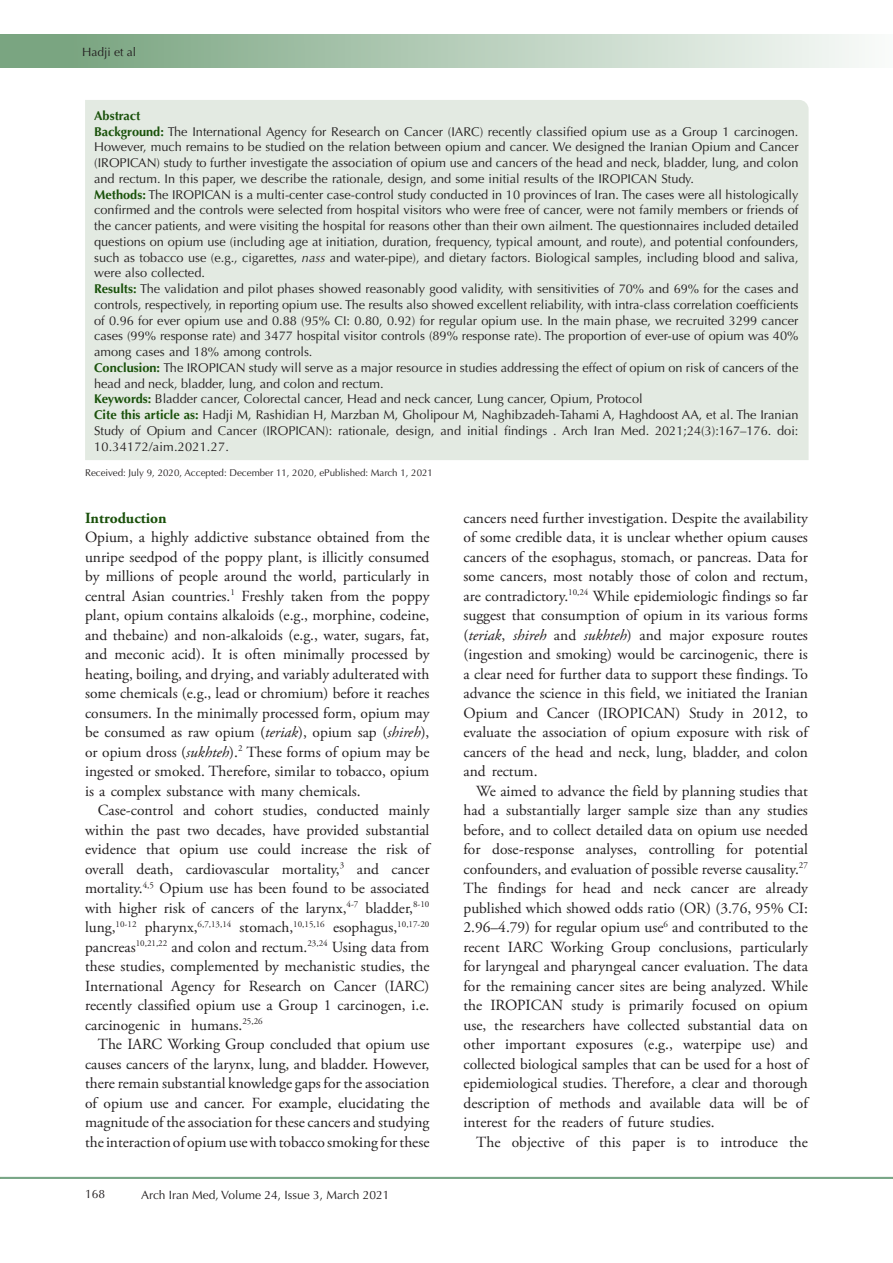
<style>
.page{position:relative;width:893px;height:1263px;background:#fff}
.page>*{position:absolute;margin:0;border:0;box-sizing:border-box;transform-origin:0 0}
.t1{font:15.45px/19.5px "Adobe Garamond Pro";color:#231f20;text-align:justify}
.t2{font:700 15.45px "Adobe Garamond Pro";color:#19500a}
.t3{font:12.75px/15.8px "Optima LT Std";color:#231f20;text-align:justify}
.t4{font:700 12.75px "Optima LT Std";color:#19510a}
.t5{font:12px "Optima LT Std";color:#231f20}
.t6{font:9.75px "Optima LT Std";color:#231f20}
.s1{font-weight:700;color:#19510a}
.s2{font-style:italic}
.s3{font-weight:700;color:#19500a}
</style>
<div class="page">
<div style="left:0;top:1177px;width:893px;height:2px;background:#0099e5;border:1px solid #7aa581"></div>
<div style="left:0;top:35px;width:893px;height:33px;background:linear-gradient(to right,#719f78,#f9fbf9)"></div>
<div style="left:85px;top:100px;width:724px;height:360px;background:#e3eae2"></div>
<p class="t5" style="left:82px;top:45px;width:56px">Hadji et al</p>
<p class="t4" style="left:94px;top:108px;width:48px">Abstract</p>
<p class="t3" style="left:94px;top:124px;width:706px"><span class="s1">Background:</span> The International Agency for Research on Cancer (IARC) recently classified opium use as a Group 1 carcinogen.<br>However, much remains to be studied on the relation between opium and cancer. We designed the Iranian Opium and Cancer (IROPICAN) study to further investigate the association of opium use and cancers of the head and neck, bladder, lung, and colon and rectum. In this paper, we describe the rationale, design, and some initial results of the IROPICAN Study.</p>
<p class="t3" style="left:94px;top:187px;width:706px"><span class="s1">Methods:</span> The IROPICAN is a multi-center case-control study conducted in 10 provinces of Iran. The cases were all histologically confirmed and the controls were selected from hospital visitors who were free of cancer, were not family members or friends of the cancer patients, and were visiting the hospital for reasons other than their own ailment. The questionnaires included detailed questions on opium use (including age at initiation, duration, frequency, typical amount, and route), and potential confounders, such as tobacco use (e.g., cigarettes, <span class="s2">nass</span> and water-pipe), and dietary factors. Biological samples, including blood and saliva, were also collected.</p>
<p class="t3" style="left:94px;top:281px;width:706px"><span class="s1">Results:</span> The validation and pilot phases showed reasonably good validity, with sensitivities of 70% and 69% for the cases and controls, respectively, in reporting opium use. The results also showed excellent reliability, with intra-class correlation coefficients of 0.96 for ever opium use and 0.88 (95% CI: 0.80, 0.92) for regular opium use. In the main phase, we recruited 3299 cancer cases (99% response rate) and 3477 hospital visitor controls (89% response rate). The proportion of ever-use of opium was 40% among cases and 18% among controls.</p>
<p class="t3" style="left:94px;top:360px;width:706px"><span class="s1">Conclusion:</span> The IROPICAN study will serve as a major resource in studies addressing the effect of opium on risk of cancers of the head and neck, bladder, lung, and colon and rectum.</p>
<p class="t3" style="left:94px;top:391px;width:550px"><span class="s1">Keywords:</span> Bladder cancer, Colorectal cancer, Head and neck cancer, Lung cancer, Opium, Protocol</p>
<p class="t3" style="left:94px;top:407px;width:706px"><span class="s3">Cite this article as:</span> Hadji M, Rashidian H, Marzban M, Gholipour M, Naghibzadeh-Tahami A, Haghdoost AA, et al. The Iranian Study of Opium and Cancer (IROPICAN): rationale, design, and initial findings . Arch Iran Med. 2021;24(3):167–176. doi:<br>10.34172/aim.2021.27.</p>
<p class="t6" style="left:85px;top:467px;width:349px">Received: July 9, 2020, Accepted: December 11, 2020, ePublished: March 1, 2021</p>
<p class="t2" style="left:85px;top:509px;width:83px">Introduction</p>
<p class="t1" style="left:85px;top:528px;width:346px">Opium, a highly addictive substance obtained from the unripe seedpod of the poppy plant, is illicitly consumed by millions of people around the world, particularly in central Asian countries.<sup>1</sup> Freshly taken from the poppy plant, opium contains alkaloids (e.g., morphine, codeine, and thebaine) and non-alkaloids (e.g., water, sugars, fat, and meconic acid). It is often minimally processed by heating, boiling, and drying, and variably adulterated with some chemicals (e.g., lead or chromium) before it reaches consumers. In the minimally processed form, opium may be consumed as raw opium (<span class="s2">teriak</span>), opium sap (<span class="s2">shireh</span>), or opium dross (<span class="s2">sukhteh</span>).<sup>2</sup> These forms of opium may be ingested or smoked. Therefore, similar to tobacco, opium is a complex substance with many chemicals.</p>
<p class="t1" style="left:85px;top:801px;width:346px;text-indent:13px">Case-control and cohort studies, conducted mainly within the past two decades, have provided substantial evidence that opium use could increase the risk of overall death, cardiovascular mortality,<sup>3</sup> and cancer mortality.<sup>4,5</sup> Opium use has been found to be associated with higher risk of cancers of the larynx,<sup>4-7</sup> bladder,<sup>8-10 </sup>lung,<sup>10-12</sup> pharynx,<sup>6,7,13,14</sup> stomach,<sup>10,15,16</sup> esophagus,<sup>10,17-20 </sup>pancreas<sup>10,21,22</sup> and colon and rectum.<sup>23,24</sup> Using data from these studies, complemented by mechanistic studies, the International Agency for Research on Cancer (IARC) recently classified opium use a Group 1 carcinogen, i.e. carcinogenic in humans.<sup>25,26</sup></p>
<p class="t1" style="left:85px;top:1035px;width:346px;text-indent:13px">The IARC Working Group concluded that opium use causes cancers of the larynx, lung, and bladder. However, there remain substantial knowledge gaps for the association of opium use and cancer. For example, elucidating the magnitude of the association for these cancers and studying the interaction of opium use with tobacco smoking for these</p>
<p class="t5" style="left:85px;top:1187px;width:22px">168</p>
<p class="t5" style="left:141px;top:1188px;width:250px">Arch Iran Med, Volume 24, Issue 3, March 2021</p>
<p class="t1" style="left:463px;top:508px;width:346px">cancers need further investigation. Despite the availability of some credible data, it is unclear whether opium causes cancers of the esophagus, stomach, or pancreas. Data for some cancers, most notably those of colon and rectum, are contradictory.<sup>10,24</sup> While epidemiologic findings so far suggest that consumption of opium in its various forms (<span class="s2">teriak</span>, <span class="s2">shireh</span> and <span class="s2">sukhteh</span>) and major exposure routes (ingestion and smoking) would be carcinogenic, there is a clear need for further data to support these findings. To advance the science in this field, we initiated the Iranian Opium and Cancer (IROPICAN) Study in 2012, to evaluate the association of opium exposure with risk of cancers of the head and neck, lung, bladder, and colon and rectum.</p>
<p class="t1" style="left:463px;top:781px;width:346px;text-indent:13px">We aimed to advance the field by planning studies that had a substantially larger sample size than any studies before, and to collect detailed data on opium use needed for dose-response analyses, controlling for potential confounders, and evaluation of possible reverse causality.<sup>27<br></sup>The findings for head and neck cancer are already published which showed odds ratio (OR) (3.76, 95% CI:<br>2.96–4.79) for regular opium use<sup>6</sup> and contributed to the recent IARC Working Group conclusions, particularly for laryngeal and pharyngeal cancer evaluation. The data for the remaining cancer sites are being analyzed. While the IROPICAN study is primarily focused on opium use, the researchers have collected substantial data on other important exposures (e.g., waterpipe use) and collected biological samples that can be used for a host of epidemiological studies. Therefore, a clear and thorough description of methods and available data will be of interest for the readers of future studies.</p>
<p class="t1" style="left:476px;top:1132px;width:333px">The objective of this paper is to introduce the</p>
</div>
